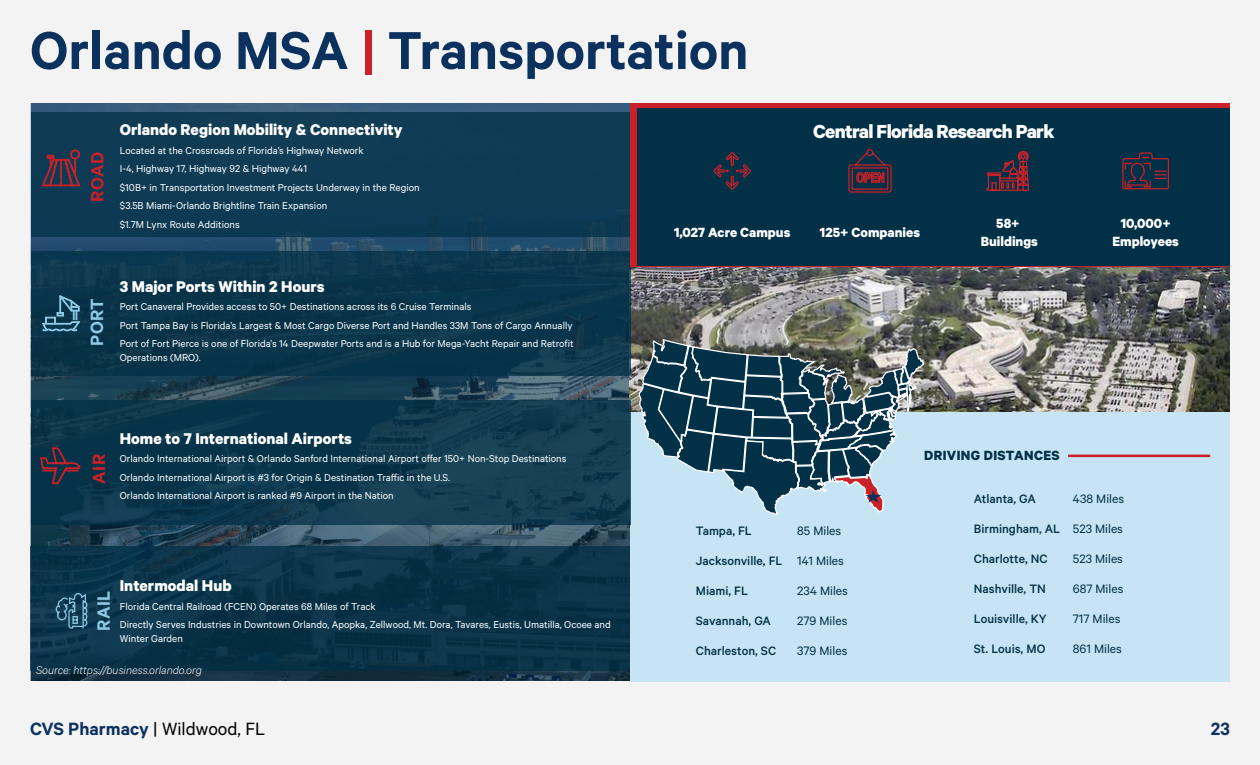
<style>
.page{position:relative;width:1260px;height:765px;background:#f3f3f3}
.page>*{position:absolute;margin:0;border:0;box-sizing:border-box;transform-origin:0 0}
.t1{font:600 60px "Calibre";color:#0b315e}
.t2{font:700 21.25px "Calibre";letter-spacing:-.03em;color:#fff}
.t3{font:20px "Calibre";color:#000}
.t4{font:600 20px "Calibre";letter-spacing:.025em;color:#8ecae6}
.t5{font:600 20px "Calibre";letter-spacing:.025em;color:#ca2128}
.t6{font:600 20px "Calibre";color:#0b315e}
.t7{font:700 17.5px "Calibre";color:#fff}
.t8{font:700 15px/18px "Calibre";color:#fff;text-align:center}
.t9{font:700 15px "Calibre";letter-spacing:.025em;color:#023047}
.t10{font:500 13.75px/30px "Calibre";color:#023047}
.t11{font:13.75px "Calibre";color:#023047}
.t12{font:italic 300 12.5px "Calibre";color:#fff}
.t13{font:11.25px/18.5px "Calibre";color:#fff}
.s1{color:#ca2128}
.s2{font-weight:400}
.s3{font-weight:600;color:#0b315e}
</style>
<div class="page">
<img style="left:31px;top:103px;width:599px;height:578px">
<img style="left:630px;top:266px;width:600px;height:146px">
<div style="left:630px;top:412px;width:600px;height:270px;background:#c6e4f3"></div>
<hr style="left:1068px;top:455px;width:142px;height:2px;background:#ca2128">
<svg style="left:638px;top:325px;width:287px;height:190px"></svg>
<div style="left:31px;top:400px;width:599px;height:125px;background:linear-gradient(to right,#063248,#163f54)"></div>
<div style="left:30px;top:546px;width:599px;height:125px;background:#0a3349"></div>
<div style="left:32px;top:252px;width:599px;height:124px;background:#09354b"></div>
<div style="left:31px;top:112px;width:599px;height:124px;background:#0e3a54"></div>
<svg style="left:42px;top:150px;width:38px;height:36px"></svg>
<svg style="left:42px;top:295px;width:38px;height:36px"></svg>
<svg style="left:40px;top:448px;width:40px;height:36px"></svg>
<svg style="left:55px;top:592px;width:33px;height:37px"></svg>
<div style="left:630px;top:103px;width:600px;height:163px;background:linear-gradient(to right,#ca2128,#ca2128)"></div>
<div style="left:638px;top:109px;width:592px;height:157px;background:#023047"></div>
<svg style="left:713px;top:152px;width:38px;height:38px"></svg>
<svg style="left:848px;top:149px;width:44px;height:44px"></svg>
<svg style="left:986px;top:150px;width:44px;height:41px"></svg>
<svg style="left:1122px;top:152px;width:47px;height:38px"></svg>
<h1 class="t1" style="left:30px;top:15px;width:720px">Orlando MSA <span class="s1">|</span> Transportation</h1>
<h3 class="t5" style="left:85px;top:202px;width:51px;rotate:-90deg">ROAD</h3>
<h3 class="t7" style="left:120px;top:119px;width:284px">Orlando Region Mobility &amp; Connectivity</h3>
<p class="t13" style="left:120px;top:141px;width:301px">Located at the Crossroads of Florida’s Highway Network<br>I-4, Highway 17, Highway 92 &amp; Highway 441<br>$10B+ in Transportation Investment Projects Underway in the Region $3.5B Miami-Orlando Brightline Train Expansion<br>$1.7M Lynx Route Additions</p>
<h3 class="t4" style="left:85px;top:346px;width:49px;rotate:-90deg">PORT</h3>
<h3 class="t7" style="left:120px;top:276px;width:206px">3 Major Ports Within 2 Hours</h3>
<p class="t13" style="left:120px;top:297px;width:455px">Port Canaveral Provides access to 50+ Destinations across its 6 Cruise Terminals<br>Port Tampa Bay is Florida’s Largest &amp; Most Cargo Diverse Port and Handles 33M Tons of Cargo Annually<br>Port of Fort Pierce is one of Florida’s 14 Deepwater Ports and is a Hub for Mega-Yacht Repair and Retrofit</p>
<p class="t13" style="left:120px;top:348px;width:82px">Operations (MRO).</p>
<h3 class="t5" style="left:87px;top:484px;width:31px;rotate:-90deg">AIR</h3>
<h3 class="t7" style="left:120px;top:428px;width:234px">Home to 7 International Airports</h3>
<p class="t13" style="left:120px;top:449px;width:448px">Orlando International Airport &amp; Orlando Sanford International Airport offer 150+ Non-Stop Destinations<br>Orlando International Airport is #3 for Origin &amp; Destination Traffic in the U.S.<br>Orlando International Airport is ranked #9 Airport in the Nation</p>
<h3 class="t7" style="left:120px;top:575px;width:113px">Intermodal Hub</h3>
<p class="t13" style="left:120px;top:597px;width:492px">Florida Central Railroad (FCEN) Operates 68 Miles of Track<br>Directly Serves Industries in Downtown Orlando, Apopka, Zellwood, Mt. Dora, Tavares, Eustis, Umatilla, Ocoee and</p>
<p class="t13" style="left:120px;top:629px;width:64px">Winter Garden</p>
<p class="t12" style="left:36px;top:663px;width:167px">Source: https://business.orlando.org</p>
<h3 class="t4" style="left:92px;top:631px;width:42px;rotate:-90deg">RAIL</h3>
<h2 class="t2" style="left:813px;top:119px;width:243px">Central Florida Research Park</h2>
<h3 class="t8" style="left:674px;top:223px;width:118px">1,027 Acre Campus</h3>
<h3 class="t8" style="left:820px;top:223px;width:102px">125+ Companies</h3>
<h3 class="t8" style="left:981px;top:214px;width:59px">58+<br>Buildings</h3>
<h3 class="t8" style="left:1112px;top:214px;width:68px">10,000+<br>Employees</h3>
<p class="t10" style="left:696px;top:516px;width:150px;text-indent:101px"><span class="s2">85 Miles<br></span>Jacksonville, FL <span class="s2">141 Miles<br></span>Miami, FL</p>
<p class="t10" style="left:696px;top:516px;width:58px">Tampa, FL</p>
<p class="t11" style="left:797px;top:583px;width:52px">234 Miles</p>
<p class="t10" style="left:696px;top:606px;width:77px">Savannah, GA</p>
<p class="t11" style="left:797px;top:613px;width:52px">279 Miles</p>
<p class="t10" style="left:696px;top:636px;width:82px">Charleston, SC</p>
<p class="t11" style="left:797px;top:643px;width:52px">379 Miles</p>
<h3 class="t9" style="left:924px;top:446px;width:137px">DRIVING DISTANCES</h3>
<p class="t10" style="left:974px;top:483px;width:64px">Atlanta, GA</p>
<p class="t10" style="left:974px;top:483px;width:152px;text-align:justify;text-indent:99px"><span class="s2">438 Miles </span>Birmingham, AL <span class="s2">523 Miles </span>Charlotte, NC</p>
<p class="t11" style="left:1073px;top:550px;width:52px">523 Miles</p>
<p class="t10" style="left:974px;top:573px;width:74px">Nashville, TN</p>
<p class="t11" style="left:1073px;top:580px;width:52px">687 Miles</p>
<p class="t10" style="left:974px;top:603px;width:74px">Louisville, KY</p>
<p class="t11" style="left:1073px;top:610px;width:49px">717 Miles</p>
<p class="t10" style="left:974px;top:633px;width:73px">St. Louis, MO</p>
<p class="t11" style="left:1073px;top:640px;width:50px">861 Miles</p>
<h3 class="t3" style="left:30px;top:717px;width:237px"><span class="s3">CVS Pharmacy</span> | Wildwood, FL</h3>
<h3 class="t6" style="left:1211px;top:717px;width:21px">23</h3>
</div>
